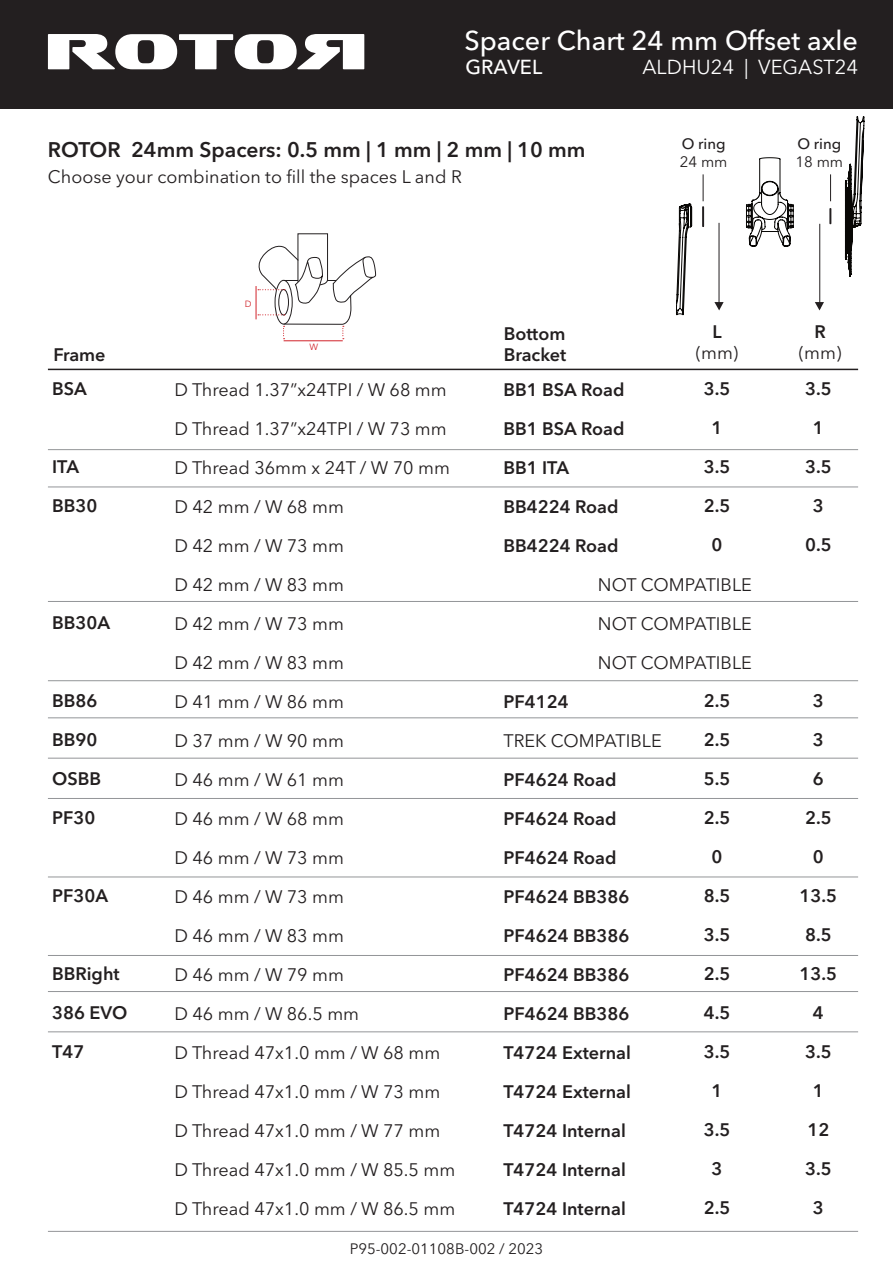
<style>
.page{position:relative;width:893px;height:1276px;background:#fff}
.page>*{position:absolute;margin:0;border:0;box-sizing:border-box;transform-origin:0 0}
.t1{font:500 27px "Avenir Next LT Pro";color:#fff}
.t2{font:600 21px "Avenir Next LT Pro";color:#231f20}
.t3{font:20.1px "Avenir Next LT Pro";color:#fff}
.t4{font:500 20.1px "Avenir Next LT Pro";color:#fff}
.t5{font:18px "Avenir Next LT Pro";color:#231f20}
.t6{font:600 18px "Avenir Next LT Pro";color:#231f20}
.t7{font:15px "Avenir Next LT Pro";color:#231f20}
.t8{font:500 15px "Avenir Next LT Pro";color:#231f20}
.t9{font:9px "Avenir Next LT Pro";color:#d1232a}
</style>
<div class="page">
<div style="left:0;top:0;width:893px;height:108px;background:#231f20"></div>
<svg style="left:48px;top:34px;width:316px;height:35px"></svg>
<hr style="left:48px;top:1230px;width:810px;height:1px;background:#939598">
<hr style="left:48px;top:486px;width:810px;height:1px;background:#939598">
<hr style="left:48px;top:369px;width:810px;height:1px;background:#231f20">
<hr style="left:284px;top:340px;width:59px;height:1px;background:#d1232a">
<svg style="left:255px;top:233px;width:122px;height:106px"></svg>
<svg style="left:676px;top:203px;width:16px;height:112px"></svg>
<svg style="left:845px;top:116px;width:19px;height:161px"></svg>
<svg style="left:746px;top:157px;width:48px;height:90px"></svg>
<hr style="left:718px;top:223px;width:1px;height:84px;background:#231f20">
<svg style="left:714px;top:302px;width:10px;height:8px"></svg>
<hr style="left:819px;top:224px;width:1px;height:84px;background:#231f20">
<svg style="left:815px;top:302px;width:9px;height:8px"></svg>
<hr style="left:48px;top:449px;width:810px;height:1px;background:#939598">
<hr style="left:48px;top:601px;width:810px;height:1px;background:#939598">
<hr style="left:48px;top:680px;width:810px;height:1px;background:#939598">
<hr style="left:48px;top:717px;width:810px;height:1px;background:#939598">
<hr style="left:48px;top:757px;width:810px;height:1px;background:#939598">
<hr style="left:48px;top:798px;width:810px;height:1px;background:#939598">
<hr style="left:48px;top:876px;width:810px;height:1px;background:#939598">
<hr style="left:48px;top:955px;width:810px;height:1px;background:#939598">
<hr style="left:48px;top:991px;width:810px;height:1px;background:#939598">
<hr style="left:48px;top:1031px;width:810px;height:1px;background:#939598">
<svg style="left:830px;top:208px;width:1px;height:16px"></svg>
<svg style="left:702px;top:174px;width:2px;height:53px"></svg>
<svg style="left:830px;top:174px;width:1px;height:27px"></svg>
<p class="t1" style="left:464px;top:24px;width:395px">Spacer Chart 24 mm Offset axle</p>
<p class="t4" style="left:465px;top:55px;width:78px">GRAVEL</p>
<p class="t3" style="left:642px;top:55px;width:217px">ALDHU24 | VEGAST24</p>
<p class="t2" style="left:48px;top:137px;width:539px">ROTOR 24mm Spacers: 0.5 mm | 1 mm | 2 mm | 10 mm</p>
<p class="t5" style="left:48px;top:165px;width:415px">Choose your combination to fill the spaces L and R</p>
<p class="t9" style="left:245px;top:298px;width:8px">D</p>
<p class="t6" style="left:504px;top:323px;width:63px">Bottom</p>
<p class="t9" style="left:309px;top:342px;width:10px">W</p>
<p class="t6" style="left:53px;top:344px;width:54px">Frame</p>
<p class="t6" style="left:504px;top:344px;width:64px">Bracket</p>
<p class="t8" style="left:682px;top:134px;width:46px">O ring</p>
<p class="t7" style="left:680px;top:152px;width:49px">24 mm</p>
<p class="t6" style="left:713px;top:321px;width:11px">L</p>
<p class="t5" style="left:696px;top:342px;width:44px">(mm)</p>
<p class="t6" style="left:52px;top:378px;width:36px">BSA</p>
<p class="t6" style="left:52px;top:456px;width:28px">ITA</p>
<p class="t6" style="left:52px;top:495px;width:47px">BB30</p>
<p class="t6" style="left:52px;top:612px;width:59px">BB30A</p>
<p class="t6" style="left:52px;top:690px;width:47px">BB86</p>
<p class="t6" style="left:52px;top:729px;width:47px">BB90</p>
<p class="t6" style="left:52px;top:768px;width:50px">OSBB</p>
<p class="t6" style="left:52px;top:807px;width:45px">PF30</p>
<p class="t6" style="left:52px;top:885px;width:57px">PF30A</p>
<p class="t6" style="left:52px;top:963px;width:69px">BBRight</p>
<p class="t6" style="left:52px;top:1002px;width:77px">386 EVO</p>
<p class="t6" style="left:52px;top:1041px;width:34px">T47</p>
<p class="t5" style="left:174px;top:379px;width:274px">D Thread 1.37”x24TPI / W 68 mm</p>
<p class="t5" style="left:174px;top:418px;width:274px">D Thread 1.37”x24TPI / W 73 mm</p>
<p class="t5" style="left:174px;top:457px;width:277px">D Thread 36mm x 24T / W 70 mm</p>
<p class="t5" style="left:174px;top:496px;width:171px">D 42 mm / W 68 mm</p>
<p class="t5" style="left:174px;top:535px;width:171px">D 42 mm / W 73 mm</p>
<p class="t5" style="left:174px;top:574px;width:171px">D 42 mm / W 83 mm</p>
<p class="t5" style="left:174px;top:613px;width:171px">D 42 mm / W 73 mm</p>
<p class="t5" style="left:174px;top:652px;width:171px">D 42 mm / W 83 mm</p>
<p class="t5" style="left:174px;top:691px;width:171px">D 41 mm / W 86 mm</p>
<p class="t5" style="left:174px;top:730px;width:171px">D 37 mm / W 90 mm</p>
<p class="t5" style="left:174px;top:769px;width:171px">D 46 mm / W 61 mm</p>
<p class="t5" style="left:174px;top:808px;width:171px">D 46 mm / W 68 mm</p>
<p class="t5" style="left:174px;top:847px;width:171px">D 46 mm / W 73 mm</p>
<p class="t5" style="left:174px;top:886px;width:171px">D 46 mm / W 73 mm</p>
<p class="t5" style="left:174px;top:925px;width:171px">D 46 mm / W 83 mm</p>
<p class="t5" style="left:174px;top:964px;width:171px">D 46 mm / W 79 mm</p>
<p class="t5" style="left:174px;top:1003px;width:186px">D 46 mm / W 86.5 mm</p>
<p class="t5" style="left:174px;top:1042px;width:267px">D Thread 47x1.0 mm / W 68 mm</p>
<p class="t5" style="left:174px;top:1081px;width:267px">D Thread 47x1.0 mm / W 73 mm</p>
<p class="t5" style="left:174px;top:1120px;width:267px">D Thread 47x1.0 mm / W 77 mm</p>
<p class="t5" style="left:174px;top:1159px;width:282px">D Thread 47x1.0 mm / W 85.5 mm</p>
<p class="t5" style="left:174px;top:1198px;width:282px">D Thread 47x1.0 mm / W 86.5 mm</p>
<p class="t6" style="left:704px;top:377px;width:28px">3.5</p>
<p class="t6" style="left:712px;top:416px;width:12px">1</p>
<p class="t6" style="left:704px;top:455px;width:28px">3.5</p>
<p class="t6" style="left:704px;top:494px;width:28px">2.5</p>
<p class="t6" style="left:712px;top:533px;width:12px">0</p>
<p class="t6" style="left:503px;top:379px;width:123px">BB1 BSA Road</p>
<p class="t6" style="left:503px;top:418px;width:123px">BB1 BSA Road</p>
<p class="t6" style="left:503px;top:457px;width:67px">BB1 ITA</p>
<p class="t6" style="left:503px;top:496px;width:117px">BB4224 Road</p>
<p class="t6" style="left:503px;top:535px;width:117px">BB4224 Road</p>
<p class="t5" style="left:598px;top:574px;width:155px">NOT COMPATIBLE</p>
<p class="t5" style="left:598px;top:613px;width:155px">NOT COMPATIBLE</p>
<p class="t5" style="left:598px;top:652px;width:155px">NOT COMPATIBLE</p>
<p class="t6" style="left:503px;top:691px;width:67px">PF4124</p>
<p class="t5" style="left:503px;top:730px;width:160px">TREK COMPATIBLE</p>
<p class="t6" style="left:503px;top:769px;width:115px">PF4624 Road</p>
<p class="t6" style="left:503px;top:808px;width:115px">PF4624 Road</p>
<p class="t6" style="left:503px;top:847px;width:115px">PF4624 Road</p>
<p class="t6" style="left:503px;top:886px;width:127px">PF4624 BB386</p>
<p class="t6" style="left:503px;top:925px;width:127px">PF4624 BB386</p>
<p class="t6" style="left:503px;top:964px;width:127px">PF4624 BB386</p>
<p class="t6" style="left:503px;top:1003px;width:127px">PF4624 BB386</p>
<p class="t6" style="left:503px;top:1042px;width:129px">T4724 External</p>
<p class="t6" style="left:503px;top:1081px;width:129px">T4724 External</p>
<p class="t6" style="left:503px;top:1120px;width:124px">T4724 Internal</p>
<p class="t6" style="left:503px;top:1159px;width:124px">T4724 Internal</p>
<p class="t6" style="left:503px;top:1198px;width:124px">T4724 Internal</p>
<p class="t6" style="left:704px;top:689px;width:28px">2.5</p>
<p class="t6" style="left:704px;top:728px;width:28px">2.5</p>
<p class="t6" style="left:704px;top:767px;width:28px">5.5</p>
<p class="t6" style="left:704px;top:806px;width:28px">2.5</p>
<p class="t6" style="left:712px;top:845px;width:12px">0</p>
<p class="t6" style="left:704px;top:884px;width:28px">8.5</p>
<p class="t6" style="left:704px;top:923px;width:28px">3.5</p>
<p class="t6" style="left:704px;top:962px;width:28px">2.5</p>
<p class="t6" style="left:704px;top:1001px;width:28px">4.5</p>
<p class="t6" style="left:704px;top:1040px;width:28px">3.5</p>
<p class="t6" style="left:712px;top:1079px;width:12px">1</p>
<p class="t6" style="left:704px;top:1118px;width:28px">3.5</p>
<p class="t6" style="left:712px;top:1157px;width:12px">3</p>
<p class="t6" style="left:704px;top:1196px;width:28px">2.5</p>
<p class="t7" style="left:350px;top:1240px;width:195px">P95-002-01108B-002 / 2023</p>
<p class="t8" style="left:797px;top:134px;width:46px">O ring</p>
<p class="t7" style="left:796px;top:152px;width:49px">18 mm</p>
<p class="t6" style="left:814px;top:321px;width:13px">R</p>
<p class="t5" style="left:799px;top:342px;width:44px">(mm)</p>
<p class="t6" style="left:805px;top:377px;width:28px">3.5</p>
<p class="t6" style="left:813px;top:416px;width:12px">1</p>
<p class="t6" style="left:805px;top:455px;width:28px">3.5</p>
<p class="t6" style="left:813px;top:494px;width:12px">3</p>
<p class="t6" style="left:805px;top:533px;width:28px">0.5</p>
<p class="t6" style="left:813px;top:689px;width:12px">3</p>
<p class="t6" style="left:813px;top:728px;width:12px">3</p>
<p class="t6" style="left:813px;top:767px;width:12px">6</p>
<p class="t6" style="left:805px;top:806px;width:28px">2.5</p>
<p class="t6" style="left:813px;top:845px;width:12px">0</p>
<p class="t6" style="left:799px;top:884px;width:39px">13.5</p>
<p class="t6" style="left:805px;top:923px;width:28px">8.5</p>
<p class="t6" style="left:799px;top:962px;width:39px">13.5</p>
<p class="t6" style="left:813px;top:1001px;width:12px">4</p>
<p class="t6" style="left:805px;top:1040px;width:28px">3.5</p>
<p class="t6" style="left:813px;top:1079px;width:12px">1</p>
<p class="t6" style="left:807px;top:1118px;width:23px">12</p>
<p class="t6" style="left:805px;top:1157px;width:28px">3.5</p>
<p class="t6" style="left:813px;top:1196px;width:12px">3</p>
</div>
